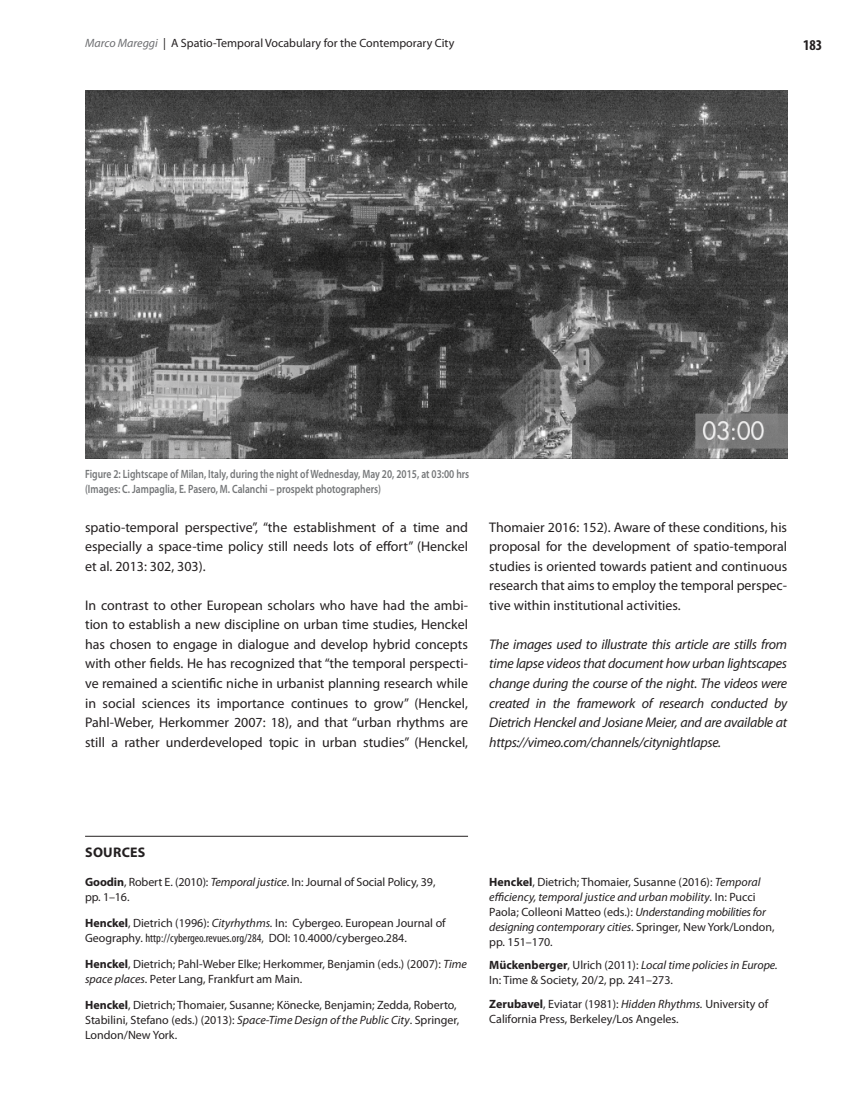
<style>
.page{position:relative;width:851px;height:1106px;background:#fff}
.page>*{position:absolute;margin:0;border:0;box-sizing:border-box;transform-origin:0 0}
.t1{font:700 condensed 15px "Myriad Pro";color:#231f20}
.t2{font:13.95px/19.5px "Myriad Pro";color:#231f20;text-align:justify}
.t3{font:italic 13.95px/19.5px "Myriad Pro";letter-spacing:-.02em;color:#231f20;text-align:justify}
.t4{font:700 13.95px "Myriad Pro";letter-spacing:.02em;color:#231f20}
.t5{font:12px/15px "Myriad Pro";color:#231f20}
.t6{font:600 12px/15px "Myriad Pro";color:#757779;scale:.8 1}
.s1{font-style:italic;color:#6d6e71}
.s2{font-weight:700}
.s3{font-style:italic}
.s4{font-stretch:condensed}
</style>
<div class="page">
<hr style="left:85px;top:836px;width:383px;height:1px;background:#231f20">
<img style="left:85px;top:90px;width:702px;height:368px">
<p class="t5" style="left:85px;top:37px;width:371px"><span class="s1">Marco Mareggi</span> | A Spatio-Temporal Vocabulary for the Contemporary City</p>
<p class="t1" style="left:803px;top:39px;width:21px">183</p>
<p class="t6" style="left:85px;top:467px;width:481px">Figure 2: Lightscape of Milan, Italy, during the night of Wednesday, May 20, 2015, at 03:00 hrs (Images: C. Jampaglia, E. Pasero, M. Calanchi – prospekt photographers)</p>
<p class="t2" style="left:85px;top:518px;width:384px">spatio-temporal perspective”, “the establishment of a time and especially a space-time policy still needs lots of effort” (Henckel et al. 2013: 302, 303).</p>
<p class="t2" style="left:85px;top:596px;width:384px">In contrast to other European scholars who have had the ambi&shy;tion to establish a new discipline on urban time studies, Henckel has chosen to engage in dialogue and develop hybrid concepts with other fields. He has recognized that “the temporal perspecti&shy;ve remained a scientific niche in urbanist planning research while in social sciences its importance continues to grow” (Henckel, Pahl-Weber, Herkommer 2007: 18), and that “urban rhythms are still a rather underdeveloped topic in urban studies” (Henckel,</p>
<p class="t2" style="left:489px;top:518px;width:299px">Thomaier 2016: 152). Aware of these conditions, his proposal for the development of spatio-temporal studies is oriented towards patient and continuous research that aims to employ the temporal perspec&shy;tive within institutional activities.</p>
<p class="t3" style="left:489px;top:635px;width:299px">The images used to illustrate this article are stills from time lapse videos that document how urban lightscapes change during the course of the night. The videos were created in the framework of research conducted by Dietrich Henckel and Josiane Meier, and are available at https://vimeo.com/channels/citynightlapse.</p>
<p class="t4" style="left:85px;top:847px;width:62px">SOURCES</p>
<p class="t5" style="left:85px;top:875px;width:352px"><span class="s2">Goodin</span>, Robert E. (2010): <span class="s3">Temporal justice</span>. In: Journal of Social Policy, 39, pp. 1–16.</p>
<p class="t5" style="left:85px;top:916px;width:362px"><span class="s2">Henckel</span>, Dietrich (1996): <span class="s3">Cityrhythms.</span> In: Cybergeo. European Journal of<br>Geography. <span class="s4">http://cybergeo.revues.org/284,</span> DOI: 10.4000/cybergeo.284.</p>
<p class="t5" style="left:85px;top:957px;width:383px"><span class="s2">Henckel</span>, Dietrich; Pahl-Weber Elke; Herkommer, Benjamin (eds.) (2007): <span class="s3">Time space places</span>. Peter Lang, Frankfurt am Main.</p>
<p class="t5" style="left:85px;top:998px;width:376px"><span class="s2">Henckel</span>, Dietrich; Thomaier, Susanne; Könecke, Benjamin; Zedda, Roberto,<br>Stabilini, Stefano (eds.) (2013): <span class="s3">Space-Time Design of the Public City</span>. Springer,<br>London/New York.</p>
<p class="t5" style="left:489px;top:875px;width:287px"><span class="s2">Henckel</span>, Dietrich; Thomaier, Susanne (2016): <span class="s3">Temporal efficiency, temporal justice and urban mobility</span>. In: Pucci Paola; Colleoni Matteo (eds.): <span class="s3">Understanding mobilities for designing contemporary cities</span>. Springer, New York/London, pp. 151–170.</p>
<p class="t5" style="left:489px;top:958px;width:290px"><span class="s2">Mückenberger</span>, Ulrich (2011): <span class="s3">Local time policies in Europe.<br></span>In: Time &amp; Society, 20/2, pp. 241–273.</p>
<p class="t5" style="left:489px;top:997px;width:280px"><span class="s2">Zerubavel</span>, Eviatar (1981): <span class="s3">Hidden Rhythms.</span> University of<br>California Press, Berkeley/Los Angeles.</p>
</div>
